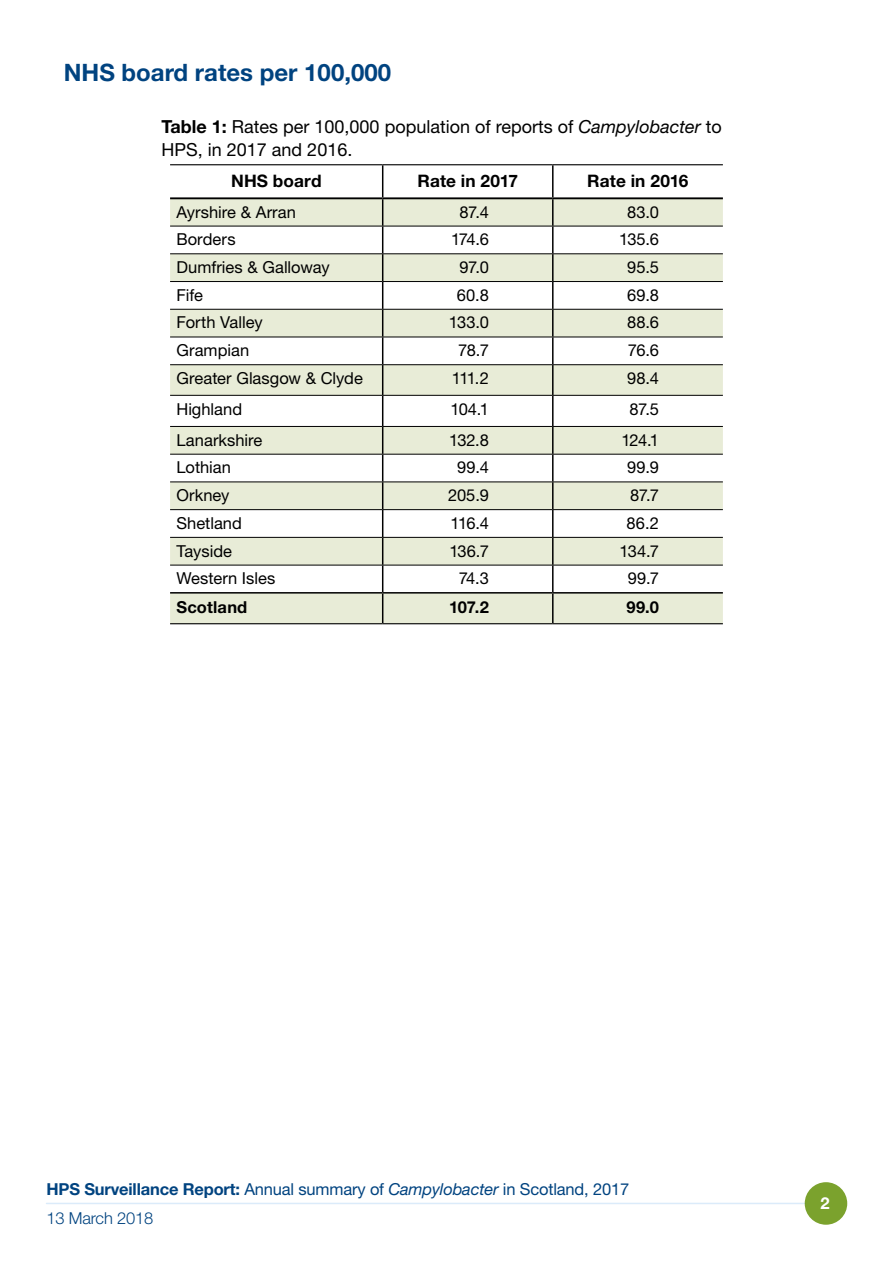
<style>
.page{position:relative;width:893px;height:1263px;background:#fff}
.page>*{position:absolute;margin:0;border:0;box-sizing:border-box;transform-origin:0 0}
.Heading_1{font:700 24px "Helvetica Neue LT Std";color:#004380}
.Fig_table_caption{font:18px/22.5px "Helvetica Neue LT Std";color:#000}
.Table_-_heading{font:700 17.25px "Helvetica Neue LT Std";letter-spacing:.005em;color:#000}
.Table_-_body_text{font:16.5px "Helvetica Neue LT Std";color:#000}
.t1{font:16.5px/28.3px "Helvetica Neue LT Std";letter-spacing:-.01em;color:#004380}
.Table_-_total_text{font:700 16.5px "Helvetica Neue LT Std";letter-spacing:.01em;color:#000}
.t2{font:700 16.5px "Helvetica Neue LT Std";color:#fff}
.s1{font-weight:700}
.s2{font-style:italic}
.s3{font-weight:300}
</style>
<div class="page">
<hr style="left:46px;top:1203px;width:759px;height:1px;background:#dbebfa">
<div style="left:805px;top:1182px;width:42px;height:43px;background:#7ba22d;border-radius:50%"></div>
<svg style="left:170px;top:365px;width:553px;height:258px;fill:#e8ecd7"></svg>
<svg style="left:170px;top:165px;width:553px;height:199px"></svg>
<hr style="left:552px;top:337px;width:2px;height:27px;background:#000">
<hr style="left:382px;top:365px;width:1px;height:30px;background:#000">
<hr style="left:552px;top:365px;width:2px;height:30px;background:#000">
<hr style="left:382px;top:396px;width:1px;height:30px;background:#000">
<hr style="left:552px;top:396px;width:2px;height:30px;background:#000">
<hr style="left:552px;top:427px;width:2px;height:27px;background:#000">
<hr style="left:552px;top:455px;width:2px;height:26px;background:#000">
<hr style="left:552px;top:482px;width:2px;height:27px;background:#000">
<hr style="left:552px;top:510px;width:2px;height:27px;background:#000">
<hr style="left:552px;top:538px;width:2px;height:27px;background:#000">
<hr style="left:552px;top:565px;width:2px;height:27px;background:#000">
<svg style="left:382px;top:427px;width:1px;height:196px"></svg>
<hr style="left:552px;top:594px;width:2px;height:29px;background:#000">
<hr style="left:170px;top:226px;width:213px;height:1px;background:#000">
<hr style="left:383px;top:226px;width:170px;height:1px;background:#000">
<hr style="left:553px;top:226px;width:170px;height:1px;background:#000">
<hr style="left:170px;top:253px;width:213px;height:1px;background:#000">
<hr style="left:383px;top:253px;width:170px;height:1px;background:#000">
<hr style="left:553px;top:253px;width:170px;height:1px;background:#000">
<hr style="left:170px;top:281px;width:213px;height:1px;background:#000">
<hr style="left:383px;top:281px;width:170px;height:1px;background:#000">
<hr style="left:553px;top:281px;width:170px;height:1px;background:#000">
<hr style="left:170px;top:309px;width:213px;height:1px;background:#000">
<hr style="left:383px;top:309px;width:170px;height:1px;background:#000">
<hr style="left:553px;top:309px;width:170px;height:1px;background:#000">
<hr style="left:170px;top:337px;width:213px;height:1px;background:#000">
<hr style="left:383px;top:337px;width:170px;height:1px;background:#000">
<hr style="left:553px;top:337px;width:170px;height:1px;background:#000">
<hr style="left:170px;top:364px;width:213px;height:1px;background:#000">
<hr style="left:383px;top:364px;width:170px;height:1px;background:#000">
<hr style="left:553px;top:364px;width:170px;height:1px;background:#000">
<hr style="left:170px;top:395px;width:213px;height:1px;background:#000">
<hr style="left:383px;top:395px;width:170px;height:1px;background:#000">
<hr style="left:553px;top:395px;width:170px;height:1px;background:#000">
<hr style="left:170px;top:426px;width:213px;height:1px;background:#000">
<hr style="left:383px;top:426px;width:170px;height:1px;background:#000">
<hr style="left:553px;top:426px;width:170px;height:1px;background:#000">
<hr style="left:170px;top:454px;width:213px;height:1px;background:#000">
<hr style="left:383px;top:454px;width:170px;height:1px;background:#000">
<hr style="left:553px;top:454px;width:170px;height:1px;background:#000">
<hr style="left:170px;top:481px;width:213px;height:1px;background:#000">
<hr style="left:383px;top:481px;width:170px;height:1px;background:#000">
<hr style="left:553px;top:481px;width:170px;height:1px;background:#000">
<hr style="left:170px;top:509px;width:213px;height:1px;background:#000">
<hr style="left:383px;top:509px;width:170px;height:1px;background:#000">
<hr style="left:553px;top:509px;width:170px;height:1px;background:#000">
<hr style="left:170px;top:537px;width:213px;height:1px;background:#000">
<hr style="left:383px;top:537px;width:170px;height:1px;background:#000">
<hr style="left:553px;top:537px;width:170px;height:1px;background:#000">
<hr style="left:170px;top:565px;width:213px;height:1px;background:#000">
<hr style="left:383px;top:565px;width:170px;height:1px;background:#000">
<hr style="left:553px;top:565px;width:170px;height:1px;background:#000">
<hr style="left:170px;top:164px;width:213px;height:1px;background:#000">
<hr style="left:383px;top:164px;width:170px;height:1px;background:#000">
<hr style="left:553px;top:164px;width:170px;height:1px;background:#000">
<hr style="left:170px;top:623px;width:213px;height:1px;background:#000">
<hr style="left:383px;top:623px;width:170px;height:1px;background:#000">
<hr style="left:553px;top:623px;width:170px;height:1px;background:#000">
<hr style="left:170px;top:197px;width:213px;height:2px;background:#000">
<hr style="left:383px;top:197px;width:170px;height:2px;background:#000">
<hr style="left:553px;top:197px;width:170px;height:2px;background:#000">
<hr style="left:170px;top:592px;width:213px;height:2px;background:#000">
<hr style="left:383px;top:592px;width:170px;height:2px;background:#000">
<hr style="left:553px;top:592px;width:170px;height:2px;background:#000">
<h1 class="Heading_1" style="left:64px;top:58px;width:329px">NHS board rates per 100,000</h1>
<p class="Fig_table_caption" style="left:162px;top:115px;width:562px"><span class="s1">Table 1:</span> Rates per 100,000 population of reports of <span class="s2">Campylobacter</span> to<br>HPS, in 2017 and 2016.</p>
<p class="Table_-_heading" style="left:231px;top:170px;width:92px">NHS board</p>
<p class="Table_-_heading" style="left:417px;top:170px;width:102px">Rate in 2017</p>
<p class="Table_-_heading" style="left:587px;top:170px;width:103px">Rate in 2016</p>
<p class="Table_-_body_text" style="left:176px;top:202px;width:121px">Ayrshire &amp; Arran</p>
<p class="Table_-_body_text" style="left:459px;top:202px;width:31px">87.4</p>
<p class="Table_-_body_text" style="left:627px;top:202px;width:33px">83.0</p>
<p class="Table_-_body_text" style="left:176px;top:230px;width:61px">Borders</p>
<p class="Table_-_body_text" style="left:451px;top:230px;width:39px">174.6</p>
<p class="Table_-_body_text" style="left:619px;top:230px;width:41px">135.6</p>
<p class="Table_-_body_text" style="left:176px;top:257px;width:155px">Dumfries &amp; Galloway</p>
<p class="Table_-_body_text" style="left:459px;top:257px;width:31px">97.0</p>
<p class="Table_-_body_text" style="left:627px;top:257px;width:33px">95.5</p>
<p class="Table_-_body_text" style="left:176px;top:285px;width:28px">Fife</p>
<p class="Table_-_body_text" style="left:457px;top:285px;width:34px">60.8</p>
<p class="Table_-_body_text" style="left:627px;top:285px;width:33px">69.8</p>
<p class="Table_-_body_text" style="left:176px;top:313px;width:88px">Forth Valley</p>
<p class="Table_-_body_text" style="left:449px;top:313px;width:42px">133.0</p>
<p class="Table_-_body_text" style="left:627px;top:313px;width:33px">88.6</p>
<p class="Table_-_body_text" style="left:176px;top:340px;width:74px">Grampian</p>
<p class="Table_-_body_text" style="left:458px;top:340px;width:32px">78.7</p>
<p class="Table_-_body_text" style="left:628px;top:340px;width:33px">76.6</p>
<p class="Table_-_body_text" style="left:176px;top:368px;width:188px">Greater Glasgow &amp; Clyde</p>
<p class="Table_-_body_text" style="left:452px;top:368px;width:39px">111.2</p>
<p class="Table_-_body_text" style="left:627px;top:368px;width:33px">98.4</p>
<p class="Table_-_body_text" style="left:176px;top:399px;width:67px">Highland</p>
<p class="Table_-_body_text" style="left:450px;top:399px;width:40px">104.1</p>
<p class="Table_-_body_text" style="left:629px;top:399px;width:31px">87.5</p>
<p class="Table_-_body_text" style="left:176px;top:430px;width:87px">Lanarkshire</p>
<p class="Table_-_body_text" style="left:449px;top:430px;width:41px">132.8</p>
<p class="Table_-_body_text" style="left:621px;top:430px;width:39px">124.1</p>
<p class="Table_-_body_text" style="left:176px;top:458px;width:56px">Lothian</p>
<p class="Table_-_body_text" style="left:457px;top:458px;width:33px">99.4</p>
<p class="Table_-_body_text" style="left:627px;top:458px;width:33px">99.9</p>
<p class="Table_-_body_text" style="left:176px;top:485px;width:55px">Orkney</p>
<p class="Table_-_body_text" style="left:448px;top:485px;width:42px">205.9</p>
<p class="Table_-_body_text" style="left:630px;top:485px;width:31px">87.7</p>
<p class="Table_-_body_text" style="left:176px;top:513px;width:67px">Shetland</p>
<p class="Table_-_body_text" style="left:451px;top:513px;width:40px">116.4</p>
<p class="Table_-_body_text" style="left:627px;top:513px;width:34px">86.2</p>
<p class="Table_-_body_text" style="left:176px;top:541px;width:57px">Tayside</p>
<p class="Table_-_body_text" style="left:449px;top:541px;width:41px">136.7</p>
<p class="Table_-_body_text" style="left:620px;top:541px;width:41px">134.7</p>
<p class="Table_-_body_text" style="left:176px;top:569px;width:100px">Western Isles</p>
<p class="Table_-_body_text" style="left:459px;top:569px;width:32px">74.3</p>
<p class="Table_-_body_text" style="left:628px;top:569px;width:33px">99.7</p>
<p class="Table_-_total_text" style="left:176px;top:597px;width:72px">Scotland</p>
<p class="Table_-_total_text" style="left:449px;top:597px;width:41px">107.2</p>
<p class="Table_-_total_text" style="left:626px;top:597px;width:34px">99.0</p>
<p class="t1" style="left:46px;top:1175px;width:584px"><span class="s1">HPS Surveillance Report:</span> Annual summary of <span class="s2">Campylobacter</span> in Scotland, 2017<br><span class="s3">13 March 2018</span></p>
<p class="t2" style="left:820px;top:1193px;width:11px">2</p>
</div>
